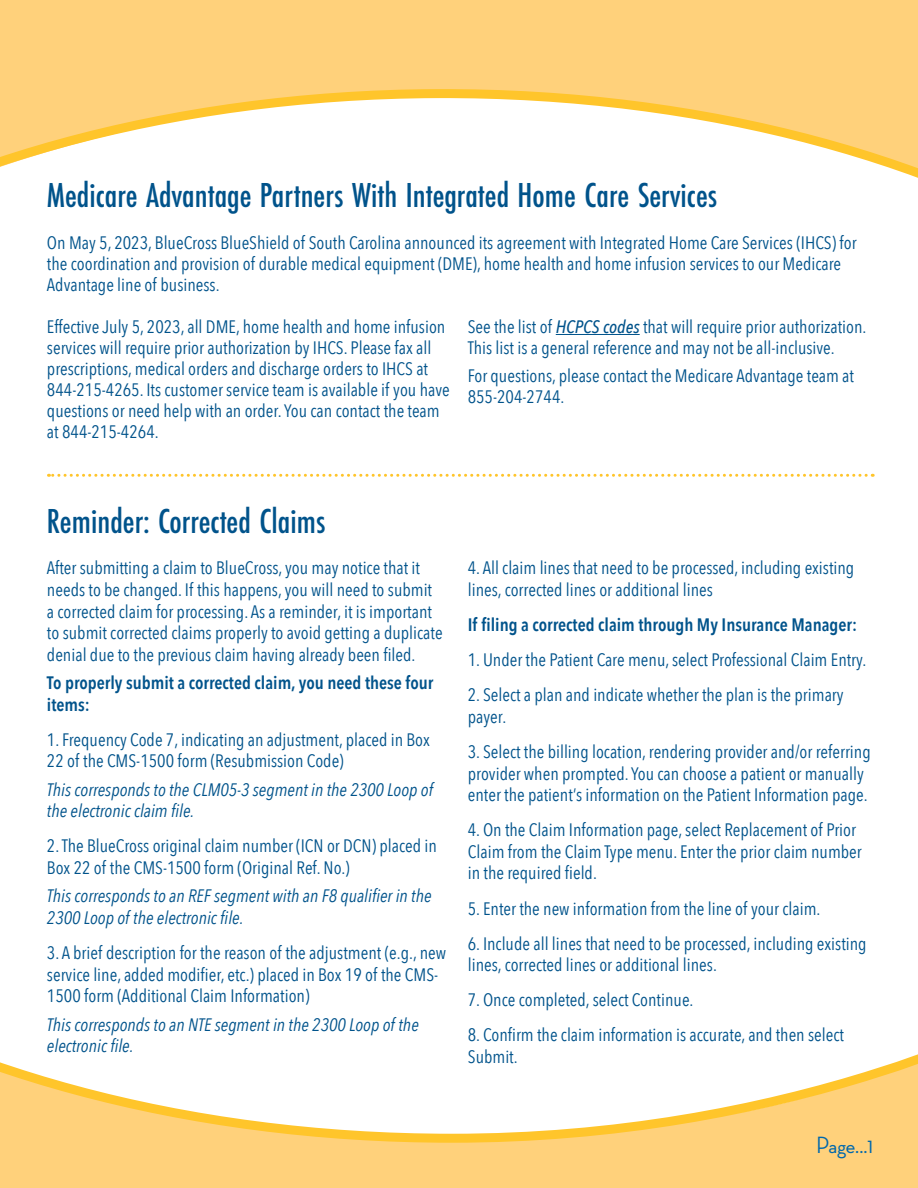
<style>
.page{position:relative;width:918px;height:1188px;background:#ffd17b}
.page>*{position:absolute;margin:0;border:0;box-sizing:border-box;transform-origin:0 0}
.t1{font:500 36px "Futura PT Cond";color:#00538b}
.t2{font:500 24px "Neutraface Display";color:#0068ac}
.t3{font:18px/21.6px "Avenir Next Condensed";color:#00538b}
.t4{font:italic 18px/21.6px "Avenir Next Condensed";color:#00538b}
.t5{font:600 18px/21.6px "Avenir Next Condensed";color:#00538b}
.s1{font-weight:500;font-style:italic}
</style>
<div class="page">
<div style="left:0;top:215px;width:918px;height:830px;background:#fff"></div>
<svg style="left:0;top:89px;width:918px;height:126px"></svg>
<svg style="left:0;top:1045px;width:918px;height:98px"></svg>
<svg style="left:48px;top:474px;width:818px;height:3px;background:#ffe9b1"></svg>
<hr style="left:556px;top:334px;width:84px;height:1px;background:#00538b">
<p class="t1" style="left:47px;top:174px;width:672px">Medicare Advantage Partners With Integrated Home Care Services</p>
<p class="t3" style="left:47px;top:231px;width:811px;line-height:21px">On May 5, 2023, BlueCross BlueShield of South Carolina announced its agreement with Integrated Home Care Services (IHCS) for the coordination and provision of durable medical equipment (DME), home health and home infusion services to our Medicare<br>Advantage line of business.</p>
<p class="t3" style="left:47px;top:315px;width:404px;line-height:21px">Effective July 5, 2023, all DME, home health and home infusion services will require prior authorization by IHCS. Please fax all prescriptions, medical orders and discharge orders to IHCS at 844-215-4265. Its customer service team is available if you have questions or need help with an order. You can contact the team at 844-215-4264.</p>
<p class="t3" style="left:468px;top:315px;width:400px;line-height:21px">See the list of <span class="s1">HCPCS codes</span> that will require prior authorization.<br>This list is a general reference and may not be all-inclusive.</p>
<p class="t3" style="left:468px;top:364px;width:388px;line-height:21px">For questions, please contact the Medicare Advantage team at<br>855-204-2744.</p>
<p class="t1" style="left:47px;top:499px;width:280px">Reminder: Corrected Claims</p>
<p class="t3" style="left:47px;top:556px;width:397px">After submitting a claim to BlueCross, you may notice that it needs to be changed. If this happens, you will need to submit a corrected claim for processing. As a reminder, it is important to submit corrected claims properly to avoid getting a duplicate denial due to the previous claim having already been filed.</p>
<p class="t5" style="left:47px;top:672px;width:388px">To properly submit a corrected claim, you need these four items:</p>
<p class="t3" style="left:47px;top:728px;width:384px">1. Frequency Code 7, indicating an adjustment, placed in Box<br>22 of the CMS-1500 form (Resubmission Code)</p>
<p class="t4" style="left:47px;top:779px;width:387px">This corresponds to the CLM05-3 segment in the 2300 Loop of the electronic claim file.</p>
<p class="t3" style="left:47px;top:835px;width:391px">2. The BlueCross original claim number (ICN or DCN) placed in<br>Box 22 of the CMS-1500 form (Original Ref. No.)</p>
<p class="t4" style="left:47px;top:885px;width:386px">This corresponds to an REF segment with an F8 qualifier in the<br>2300 Loop of the electronic file.</p>
<p class="t3" style="left:47px;top:941px;width:401px">3. A brief description for the reason of the adjustment (e.g., new service line, added modifier, etc.) placed in Box 19 of the CMS-<br>1500 form (Additional Claim Information)</p>
<p class="t4" style="left:47px;top:1014px;width:373px">This corresponds to an NTE segment in the 2300 Loop of the electronic file.</p>
<p class="t3" style="left:468px;top:556px;width:388px">4. All claim lines that need to be processed, including existing lines, corrected lines or additional lines</p>
<p class="t5" style="left:468px;top:613px;width:391px">If filing a corrected claim through My Insurance Manager:</p>
<p class="t3" style="left:468px;top:648px;width:400px">1. Under the Patient Care menu, select Professional Claim Entry.</p>
<p class="t3" style="left:468px;top:683px;width:377px">2. Select a plan and indicate whether the plan is the primary payer.</p>
<p class="t3" style="left:468px;top:740px;width:404px">3. Select the billing location, rendering provider and/or referring provider when prompted. You can choose a patient or manually enter the patient’s information on the Patient Information page.</p>
<p class="t3" style="left:468px;top:818px;width:395px">4. On the Claim Information page, select Replacement of Prior<br>Claim from the Claim Type menu. Enter the prior claim number in the required field.</p>
<p class="t3" style="left:468px;top:897px;width:354px">5. Enter the new information from the line of your claim.</p>
<p class="t3" style="left:468px;top:932px;width:400px">6. Include all lines that need to be processed, including existing lines, corrected lines or additional lines.</p>
<p class="t3" style="left:468px;top:988px;width:227px">7. Once completed, select Continue.</p>
<p class="t3" style="left:468px;top:1024px;width:378px">8. Confirm the claim information is accurate, and then select<br>Submit.</p>
<p class="t2" style="left:816px;top:1131px;width:59px">Page...1</p>
</div>
